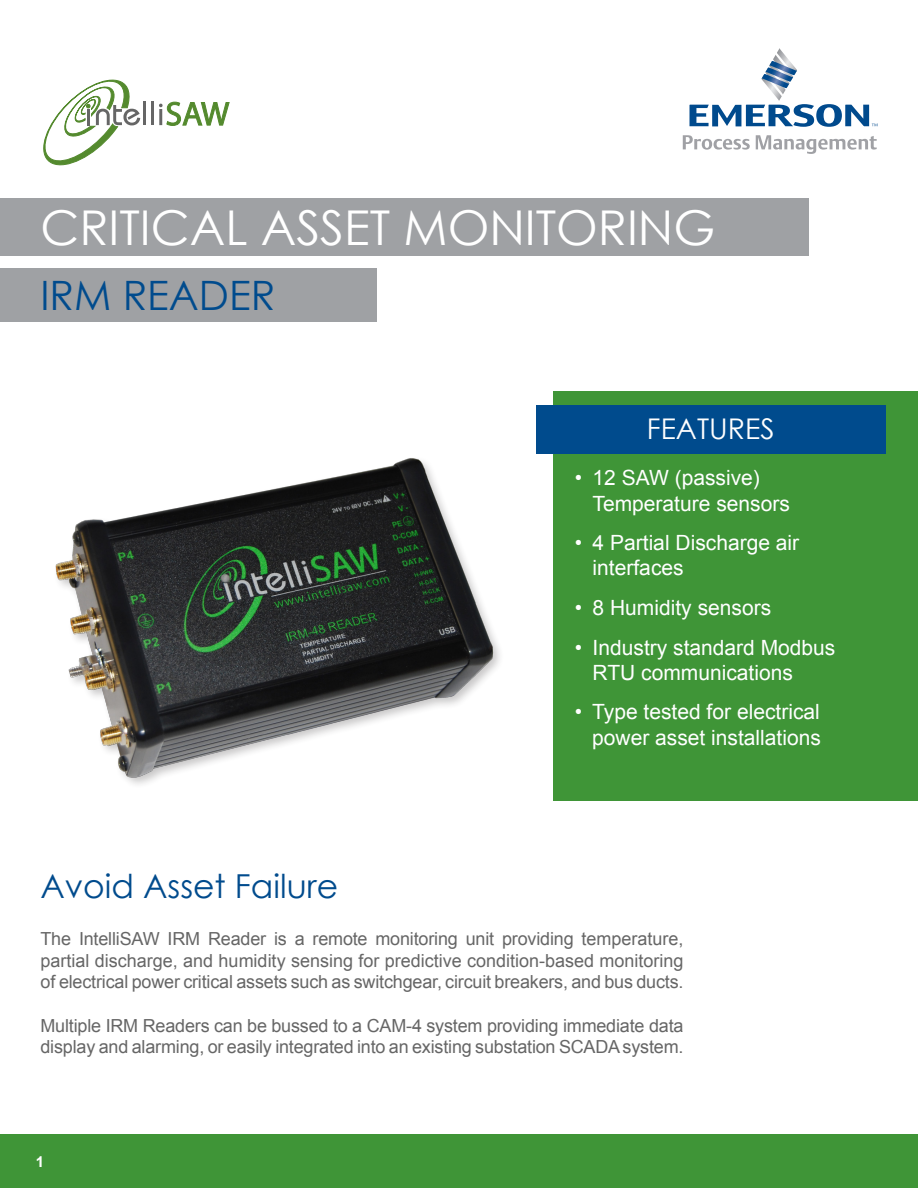
<style>
.page{position:relative;width:918px;height:1188px;background:#fff}
.page>*{position:absolute;margin:0;border:0;box-sizing:border-box;transform-origin:0 0}
.t1{font:48px "Century Gothic";color:#fff}
.t2{font:40.5px "Century Gothic";color:#004b8d}
.t3{font:33px "Century Gothic";color:#004b8d}
.t4{font:28.5px "Century Gothic";color:#fff}
.t5{font:21px/25.2px "Arial";color:#fff}
.t6{font:18px/21.6px "Arial";letter-spacing:-.01em;color:#666;text-align:justify}
.t7{font:700 15px "Arial";color:#fff}
</style>
<div class="page">
<div style="left:0;top:199px;width:809px;height:57px;background:#9fa1a4"></div>
<div style="left:0;top:268px;width:377px;height:53px;background:#9fa1a4"></div>
<div style="left:0;top:1134px;width:918px;height:54px;background:#3f9537"></div>
<svg style="left:690px;top:48px;width:188px;height:79px"></svg>
<svg style="left:683px;top:135px;width:67px;height:15px"></svg>
<svg style="left:756px;top:135px;width:121px;height:19px"></svg>
<div style="left:554px;top:392px;width:364px;height:409px;background:#3f9537"></div>
<div style="left:536px;top:405px;width:350px;height:49px;background:#004b8d"></div>
<img style="left:55px;top:458px;width:445px;height:327px">
<hr style="left:143px;top:102px;width:3px;height:23px;background:#666">
<hr style="left:151px;top:102px;width:3px;height:23px;background:#666">
<svg style="left:159px;top:101px;width:71px;height:25px"></svg>
<svg style="left:43px;top:79px;width:97px;height:87px"></svg>
<p class="t1" style="left:40px;top:194px;width:676px">CRITICAL ASSET MONITORING</p>
<p class="t2" style="left:40px;top:267px;width:236px">IRM READER</p>
<p class="t3" style="left:40px;top:863px;width:299px">Avoid Asset Failure</p>
<p class="t4" style="left:647px;top:408px;width:129px">FEATURES</p>
<p class="t5" style="left:593px;top:465px;width:199px;text-indent:-18px">• 12 SAW (passive)<br>Temperature sensors</p>
<p class="t5" style="left:593px;top:530px;width:208px;text-indent:-18px">• 4 Partial Discharge air interfaces</p>
<p class="t5" style="left:575px;top:595px;width:198px">• 8 Humidity sensors</p>
<p class="t5" style="left:593px;top:634px;width:244px;text-indent:-18px">• Industry standard Modbus<br>RTU communications</p>
<p class="t5" style="left:575px;top:699px;width:248px;text-align:right">• Type tested for electrical power asset installations</p>
<p class="t6" style="left:40px;top:928px;width:645px">The IntelliSAW IRM Reader is a remote monitoring unit providing temperature, partial discharge, and humidity sensing for predictive condition-based monitoring of electrical power critical assets such as switchgear, circuit breakers, and bus ducts.</p>
<p class="t6" style="left:40px;top:1014px;width:645px">Multiple IRM Readers can be bussed to a CAM-4 system providing immediate data display and alarming, or easily integrated into an existing substation SCADA system.</p>
<p class="t7" style="left:36px;top:1151px;width:10px">1</p>
</div>
